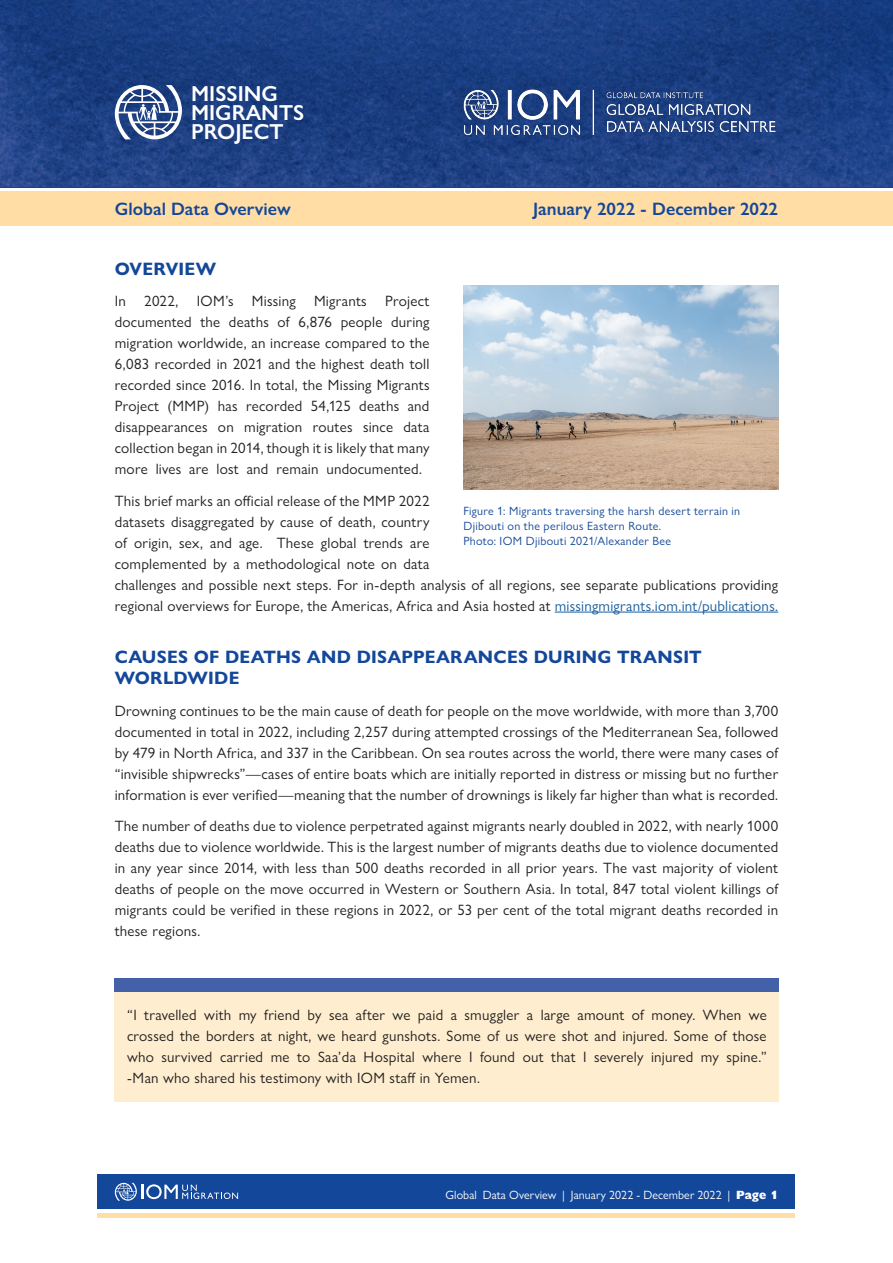
<style>
.page{position:relative;width:893px;height:1263px;background:#fff}
.page>*{position:absolute;margin:0;border:0;box-sizing:border-box;transform-origin:0 0}
.t1{font:600 21.75px/19.2px "Gill Sans Nova";color:#fff}
.t2{font:700 18px/21px "Gill Sans Nova";letter-spacing:.015em;color:#134799}
.Subtitle_Right{font:600 18px "Gill Sans Nova";color:#134799}
.Subtitle_Left{font:600 18px "Gill Sans Nova";color:#134799}
.Body{font:15px/21px "Gill Sans Nova";letter-spacing:.015em;color:#231f20;text-align:justify}
.t3{font:12px/15px "Gill Sans Nova";letter-spacing:.025em;color:#134799}
.Body-2{font:12px "Gill Sans Nova";letter-spacing:.01em;color:#fff}
.s1{color:#175d9e}
.s2{font-weight:800}
</style>
<div class="page">
<div style="left:98px;top:1175px;width:697px;height:34px;background:#134799"></div>
<svg style="left:115px;top:1183px;width:123px;height:18px"></svg>
<hr style="left:98px;top:1213px;width:697px;height:4px;background:#ffdda5">
<img style="left:0;top:0;width:893px;height:186px">
<div style="left:0;top:191px;width:893px;height:34px;background:#ffdda5"></div>
<hr style="left:555px;top:612px;width:223px;height:1px;background:#175d9e">
<svg style="left:115px;top:85px;width:67px;height:54px"></svg>
<img style="left:463px;top:285px;width:315px;height:204px">
<div style="left:115px;top:978px;width:664px;height:123px;background:#feeecf"></div>
<div style="left:114px;top:978px;width:664px;height:14px;background:#4361a8"></div>
<img style="left:450px;top:85px;width:340px;height:65px">
<p class="t1" style="left:191px;top:84px;width:115px">MISSING<br>MIGRANTS<br>PROJECT</p>
<p class="Subtitle_Left" style="left:115px;top:198px;width:177px">Global Data Overview</p>
<p class="Subtitle_Right" style="left:533px;top:198px;width:246px">January 2022 - December 2022</p>
<h1 class="t2" style="left:115px;top:258px;width:103px">OVERVIEW</h1>
<p class="Body" style="left:115px;top:290px;width:316px">In 2022, IOM’s Missing Migrants Project documented the deaths of 6,876 people during migration worldwide, an increase compared to the 6,083 recorded in 2021 and the highest death toll recorded since 2016. In total, the Missing Migrants Project (MMP) has recorded 54,125 deaths and disappearances on migration routes since data collection began in 2014, though it is likely that many more lives are lost and remain undocumented.</p>
<p class="Body" style="left:115px;top:490px;width:665px;text-align:left">This brief marks an official release of the MMP 2022<br>datasets disaggregated by cause of death, country<br>of origin, sex, and age. These global trends are<br>complemented by a methodological note on data<br>challenges and possible next steps. For in-depth analysis of all regions, see separate publications providing regional overviews for Europe, the Americas, Africa and Asia hosted at <span class="s1">missingmigrants.iom.int/publications.</span></p>
<h1 class="t2" style="left:115px;top:646px;width:588px">CAUSES OF DEATHS AND DISAPPEARANCES DURING TRANSIT<br>WORLDWIDE</h1>
<p class="Body" style="left:115px;top:700px;width:665px">Drowning continues to be the main cause of death for people on the move worldwide, with more than 3,700 documented in total in 2022, including 2,257 during attempted crossings of the Mediterranean Sea, followed by 479 in North Africa, and 337 in the Caribbean. On sea routes across the world, there were many cases of “invisible shipwrecks”—cases of entire boats which are initially reported in distress or missing but no further information is ever verified—meaning that the number of drownings is likely far higher than what is recorded.</p>
<p class="Body" style="left:115px;top:815px;width:665px">The number of deaths due to violence perpetrated against migrants nearly doubled in 2022, with nearly 1000 deaths due to violence worldwide. This is the largest number of migrants deaths due to violence documented in any year since 2014, with less than 500 deaths recorded in all prior years. The vast majority of violent deaths of people on the move occurred in Western or Southern Asia. In total, 847 total violent killings of migrants could be verified in these regions in 2022, or 53 per cent of the total migrant deaths recorded in these regions.</p>
<p class="t3" style="left:463px;top:503px;width:278px">Figure 1: Migrants traversing the harsh desert terrain in<br>Djibouti on the perilous Eastern Route.<br>Photo: IOM Djibouti 2021/Alexander Bee</p>
<p class="Body" style="left:127px;top:1004px;width:641px">“I travelled with my friend by sea after we paid a smuggler a large amount of money. When we crossed the borders at night, we heard gunshots. Some of us were shot and injured. Some of those who survived carried me to Saa’da Hospital where I found out that I severely injured my spine.” -Man who shared his testimony with IOM staff in Yemen.</p>
<p class="Body-2" style="left:445px;top:1187px;width:334px">Global Data Overview | January 2022 - December 2022 | <span class="s2">Page 1</span></p>
</div>
